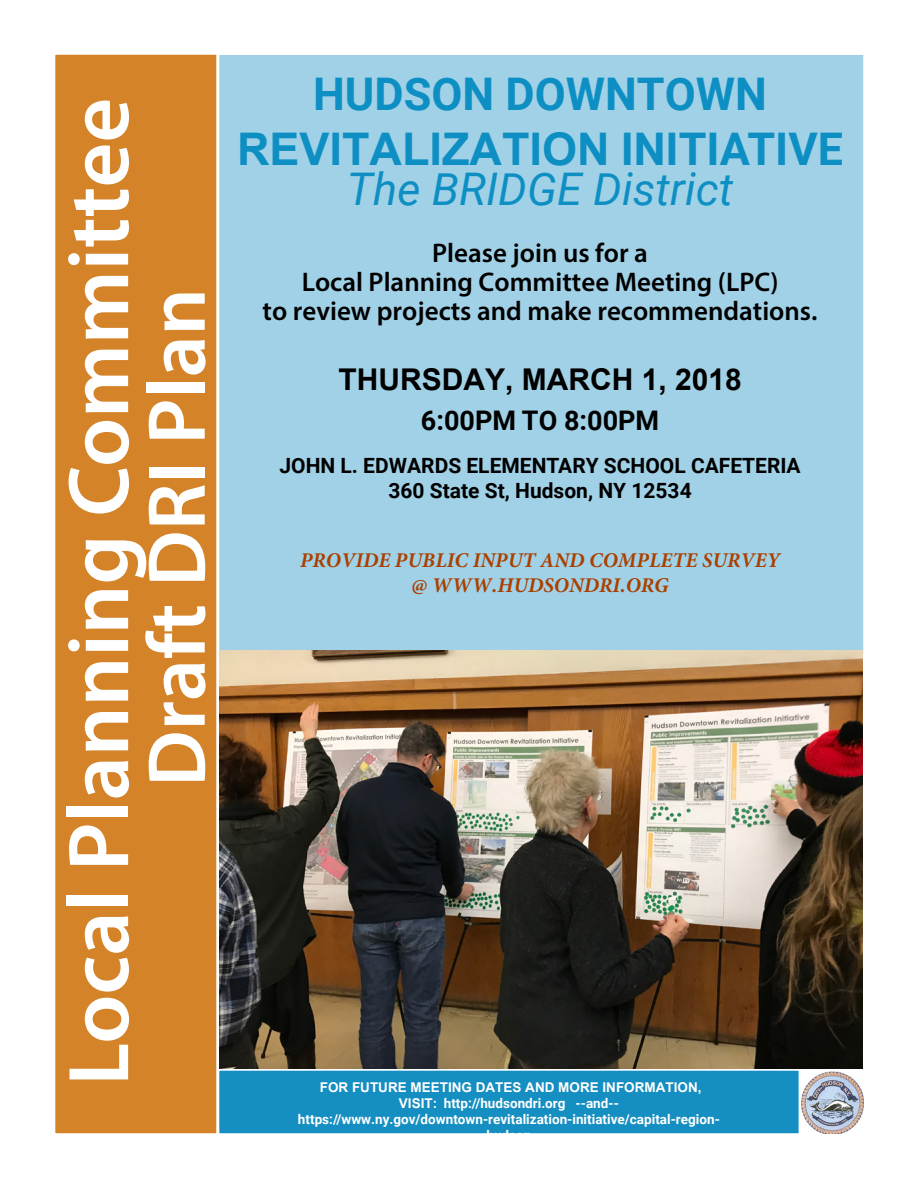
<style>
.page{position:relative;width:918px;height:1188px;background:#fff}
.page>*{position:absolute;margin:0;border:0;box-sizing:border-box;transform-origin:0 0}
.t1{font:600 87px "Myriad Pro";color:#fff}
.t2{font:600 82.5px "Myriad Pro";color:#fff}
.t3{font:700 45px "Arial";color:#0e8fc4}
.t4{font:italic 45px "Roboto";color:#0e8fc4}
.t5{font:700 45px "Roboto";color:#0e8fc4}
.t6{font:700 30px "Arial";color:#000}
.t7{font:600 27px/29px "Myriad Pro";color:#000;text-align:center}
.t8{font:700 27px "Roboto";color:#000}
.t9{font:700 21px/25.2px "Roboto";color:#000;text-align:center}
.t10{font:italic 700 21px/25.2px "Minion Pro";color:#aa4000;text-align:center}
.t11{font:700 13.5px/16.2px "Roboto";color:#fff;text-align:center}
.t12{font:700 13.5px "Arial";color:#fff}
.s1{font-family:"Roboto"}
.s2{font-family:"Arial"}
</style>
<div class="page">
<div style="left:54px;top:53px;width:164px;height:1082px;background:#d48329;border:2px solid #fff"></div>
<div style="left:218px;top:53px;width:647px;height:602px;background:#a1d1e6;border:2px solid #fff"></div>
<div style="left:218px;top:1069px;width:582px;height:66px;background:#158ec1;border:2px solid #fff"></div>
<img style="left:219px;top:651px;width:643px;height:417px">
<img style="left:801px;top:1071px;width:63px;height:63px">
<h1 class="t1" style="left:44px;top:1086px;width:989px;rotate:-90deg">Local Planning Committee</h1>
<h2 class="t2" style="left:125px;top:787px;width:500px;rotate:-90deg">Draft DRI Plan</h2>
<h3 class="t5" style="left:313px;top:62px;width:455px">HUDSON DOWNTOWN</h3>
<h3 class="t3" style="left:237px;top:118px;width:608px">REVITALIZATION <span class="s1">INITIATIVE</span></h3>
<h3 class="t4" style="left:347px;top:158px;width:388px">The BRIDGE District</h3>
<h3 class="t7" style="left:263px;top:238px;width:556px">Please join us for a<br>Local Planning Committee Meeting (LPC)<br>to review projects and make recommendations.</h3>
<h3 class="t6" style="left:338px;top:358px;width:405px">THURSDAY, MARCH 1, 2018</h3>
<h3 class="t8" style="left:421px;top:402px;width:240px">6:00PM TO 8:00PM</h3>
<h3 class="t9" style="left:279px;top:452px;width:523px">JOHN L. EDWARDS ELEMENTARY SCHOOL CAFETERIA<br>360 State St, Hudson, NY 12534</h3>
<h3 class="t10" style="left:300px;top:547px;width:481px">PROVIDE PUBLIC INPUT AND COMPLETE SURVEY @ WWW.HUDSONDRI.ORG</h3>
<p class="t12" style="left:320px;top:1078px;width:383px">FOR FUTURE MEETING DATES AND MORE INFORMATION,</p>
<p class="t11" style="left:298px;top:1095px;width:423px"><span class="s2">VISIT:</span> http://hudsondri.org --and-- https://www.ny.gov/downtown-revitalization-initiative/capital-region&shy;hudson</p>
</div>
